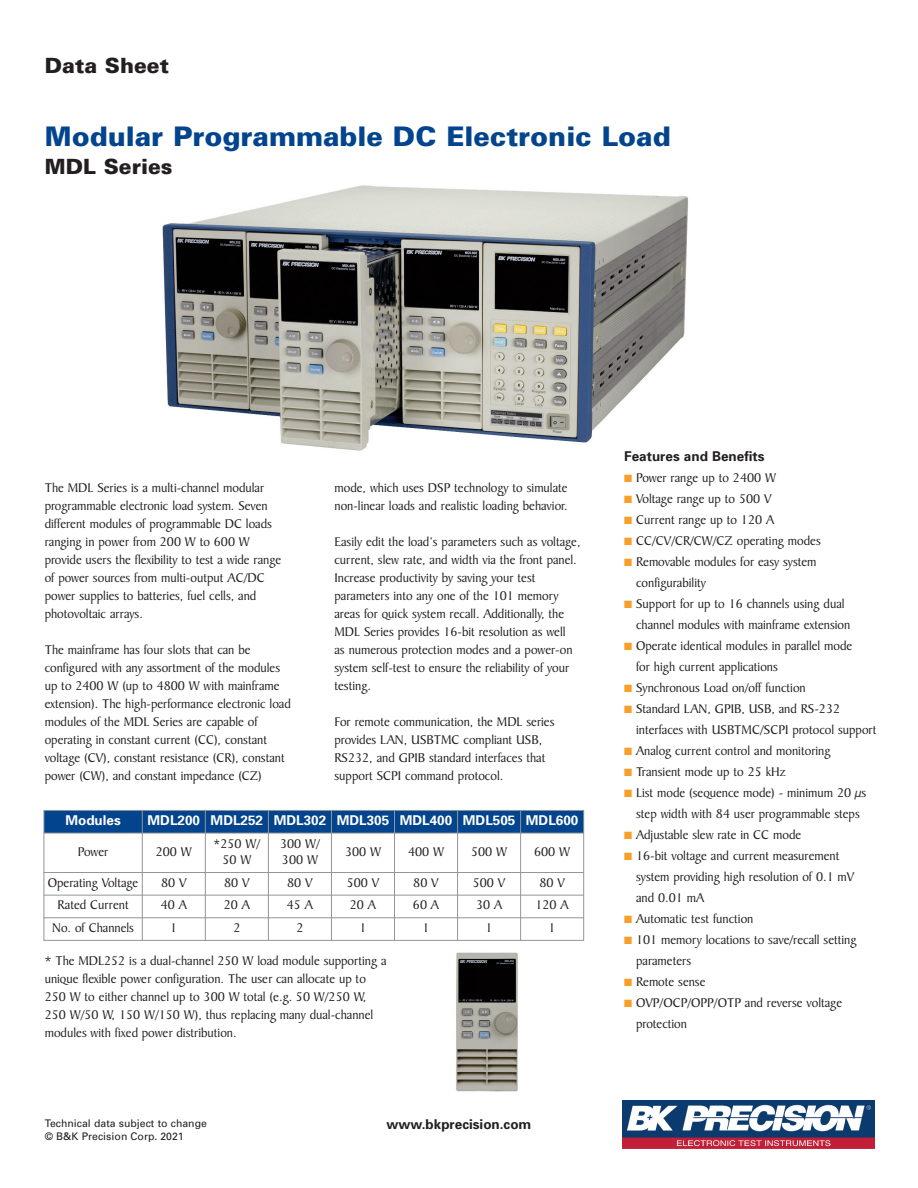
<style>
.page{position:relative;width:918px;height:1188px;background:#fff}
.page>*{position:absolute;margin:0;border:0;box-sizing:border-box;transform-origin:0 0}
.t1{font:900 27px "Univers";color:#02448d}
.t2{font:900 21px "Univers";color:#231f20}
.t3{font:13.5px/18px "Baker Signet BT";color:#231f20}
.t4{font:700 13.5px "Univers";color:#fff}
.t5{font:700 13.5px "Univers";color:#231f20}
.t6{font:10.5px/12.6px "Univers";color:#231f20}
.s1{color:#f89f29}
.s2{font-size:12px}
</style>
<div class="page">
<img style="left:162px;top:185px;width:526px;height:266px">
<img style="left:623px;top:1101px;width:252px;height:48px">
<div style="left:44px;top:810px;width:98px;height:23px;background:#02448d"></div>
<div style="left:142px;top:810px;width:63px;height:23px;background:#02448d"></div>
<div style="left:205px;top:810px;width:63px;height:23px;background:#02448d"></div>
<div style="left:268px;top:810px;width:63px;height:23px;background:#02448d"></div>
<div style="left:331px;top:810px;width:64px;height:23px;background:#02448d"></div>
<div style="left:395px;top:810px;width:63px;height:23px;background:#02448d"></div>
<div style="left:458px;top:810px;width:63px;height:23px;background:#02448d"></div>
<div style="left:521px;top:810px;width:63px;height:23px;background:#02448d"></div>
<hr style="left:44px;top:810px;width:1px;height:131px;background:#939598">
<hr style="left:142px;top:810px;width:1px;height:131px;background:#939598">
<hr style="left:205px;top:810px;width:1px;height:131px;background:#939598">
<hr style="left:268px;top:810px;width:1px;height:131px;background:#939598">
<hr style="left:331px;top:810px;width:1px;height:131px;background:#939598">
<hr style="left:394px;top:810px;width:1px;height:131px;background:#939598">
<hr style="left:457px;top:810px;width:1px;height:131px;background:#939598">
<hr style="left:520px;top:810px;width:1px;height:131px;background:#939598">
<hr style="left:583px;top:810px;width:1px;height:131px;background:#939598">
<hr style="left:44px;top:810px;width:540px;height:1px;background:#939598">
<hr style="left:44px;top:833px;width:540px;height:1px;background:#939598">
<hr style="left:44px;top:872px;width:540px;height:1px;background:#939598">
<hr style="left:44px;top:895px;width:540px;height:1px;background:#939598">
<hr style="left:44px;top:918px;width:540px;height:1px;background:#939598">
<hr style="left:44px;top:940px;width:540px;height:1px;background:#939598">
<img style="left:456px;top:952px;width:62px;height:140px">
<h2 class="t2" style="left:45px;top:57px;width:126px">Data Sheet</h2>
<h1 class="t1" style="left:45px;top:127px;width:628px">Modular Programmable DC Electronic Load</h1>
<h2 class="t2" style="left:45px;top:159px;width:129px">MDL Series</h2>
<p class="t3" style="left:45px;top:481px;width:238px">The MDL Series is a multi-channel modular programmable electronic load system. Seven different modules of programmable DC loads ranging in power from 200 W to 600 W provide users the flexibility to test a wide range of power sources from multi-output AC/DC power supplies to batteries, fuel cells, and photovoltaic arrays.</p>
<p class="t3" style="left:45px;top:643px;width:248px">The mainframe has four slots that can be configured with any assortment of the modules up to 2400 W (up to 4800 W with mainframe extension). The high-performance electronic load modules of the MDL Series are capable of operating in constant current (CC), constant voltage (CV), constant resistance (CR), constant power (CW), and constant impedance (CZ)</p>
<p class="t3" style="left:335px;top:481px;width:235px">mode, which uses DSP technology to simulate non-linear loads and realistic loading behavior.</p>
<p class="t3" style="left:335px;top:535px;width:248px">Easily edit the load’s parameters such as voltage, current, slew rate, and width via the front panel.<br>Increase productivity by saving your test parameters into any one of the 101 memory areas for quick system recall. Additionally, the MDL Series provides 16-bit resolution as well<br>as numerous protection modes and a power-on system self-test to ensure the reliability of your testing.</p>
<p class="t3" style="left:335px;top:715px;width:222px">For remote communication, the MDL series provides LAN, USBTMC compliant USB, RS232, and GPIB standard interfaces that support SCPI command protocol.</p>
<p class="t4" style="left:65px;top:816px;width:57px">Modules</p>
<p class="t4" style="left:148px;top:816px;width:432px">MDL200 MDL252 MDL302 MDL305 MDL400 MDL505 MDL600</p>
<p class="t3" style="left:78px;top:844px;width:32px">Power</p>
<p class="t3" style="left:156px;top:844px;width:37px">200 W</p>
<p class="t3" style="left:214px;top:837px;width:48px;line-height:16.2px;text-align:center">*250 W/<br>50 W</p>
<p class="t3" style="left:280px;top:837px;width:41px;line-height:16.2px">300 W/<br>300 W</p>
<p class="t3" style="left:345px;top:844px;width:37px">300 W</p>
<p class="t3" style="left:408px;top:844px;width:37px">400 W</p>
<p class="t3" style="left:471px;top:844px;width:37px">500 W</p>
<p class="t3" style="left:534px;top:844px;width:37px">600 W</p>
<p class="t3" style="left:48px;top:875px;width:92px">Operating Voltage</p>
<p class="t3" style="left:161px;top:875px;width:27px">80 V</p>
<p class="t3" style="left:224px;top:875px;width:27px">80 V</p>
<p class="t3" style="left:287px;top:875px;width:27px">80 V</p>
<p class="t3" style="left:347px;top:875px;width:34px">500 V</p>
<p class="t3" style="left:413px;top:875px;width:27px">80 V</p>
<p class="t3" style="left:473px;top:875px;width:34px">500 V</p>
<p class="t3" style="left:539px;top:875px;width:27px">80 V</p>
<p class="t3" style="left:57px;top:897px;width:73px">Rated Current</p>
<p class="t3" style="left:161px;top:897px;width:28px">40 A</p>
<p class="t3" style="left:224px;top:897px;width:28px">20 A</p>
<p class="t3" style="left:287px;top:897px;width:28px">45 A</p>
<p class="t3" style="left:350px;top:897px;width:28px">20 A</p>
<p class="t3" style="left:413px;top:897px;width:28px">60 A</p>
<p class="t3" style="left:476px;top:897px;width:28px">30 A</p>
<p class="t3" style="left:536px;top:897px;width:35px">120 A</p>
<p class="t3" style="left:52px;top:920px;width:83px">No. of Channels</p>
<p class="t3" style="left:170px;top:920px;width:9px">1</p>
<p class="t3" style="left:233px;top:920px;width:9px">2</p>
<p class="t3" style="left:296px;top:920px;width:9px">2</p>
<p class="t3" style="left:359px;top:920px;width:9px">1</p>
<p class="t3" style="left:423px;top:920px;width:9px">1</p>
<p class="t3" style="left:486px;top:920px;width:9px">1</p>
<p class="t3" style="left:549px;top:920px;width:9px">1</p>
<p class="t3" style="left:45px;top:953px;width:343px">* The MDL252 is a dual-channel 250 W load module supporting a unique flexible power configuration. The user can allocate up to 250 W to either channel up to 300 W total (e.g. 50 W/250 W, 250 W/50 W, 150 W/150 W), thus replacing many dual-channel modules with fixed power distribution.</p>
<p class="t6" style="left:45px;top:1118px;width:164px">Technical data subject to change © B&amp;K Precision Corp. 2021</p>
<p class="t5" style="left:387px;top:1119px;width:146px">www.bkprecision.com</p>
<p class="t5" style="left:624px;top:451px;width:142px">Features and Benefits</p>
<p class="t3" style="left:624px;top:470px;width:153px"><span class="s1">■</span> Power range up to 2400 W</p>
<p class="t3" style="left:624px;top:491px;width:149px"><span class="s1">■</span> Voltage range up to 500 V</p>
<p class="t3" style="left:624px;top:512px;width:151px"><span class="s1">■</span> Current range up to 120 A</p>
<p class="t3" style="left:624px;top:533px;width:198px"><span class="s1">■</span> CC/CV/CR/CW/CZ operating modes</p>
<p class="t3" style="left:636px;top:552px;width:182px;line-height:21px;text-indent:-12px"><span class="s1">■</span> Removable modules for easy system configurability</p>
<p class="t3" style="left:636px;top:594px;width:216px;line-height:21px;text-indent:-12px"><span class="s1">■</span> Support for up to 16 channels using dual channel modules with mainframe extension</p>
<p class="t3" style="left:636px;top:636px;width:218px;line-height:21px;text-indent:-12px"><span class="s1">■</span> Operate identical modules in parallel mode for high current applications</p>
<p class="t3" style="left:624px;top:680px;width:183px"><span class="s1">■</span> Synchronous Load on/off function</p>
<p class="t3" style="left:636px;top:699px;width:242px;line-height:21px;text-indent:-12px"><span class="s1">■</span> Standard LAN, GPIB, USB, and RS-232 interfaces with USBTMC/SCPI protocol support</p>
<p class="t3" style="left:624px;top:743px;width:208px"><span class="s1">■</span> Analog current control and monitoring</p>
<p class="t3" style="left:624px;top:764px;width:163px"><span class="s1">■</span> Transient mode up to 25 kHz</p>
<p class="t3" style="left:624px;top:783px;width:244px;line-height:21px;text-align:center"><span class="s1">■</span> List mode (sequence mode) - minimum 20 <span class="s2">µ</span>s step width with 84 user programmable steps</p>
<p class="t3" style="left:624px;top:827px;width:179px"><span class="s1">■</span> Adjustable slew rate in CC mode</p>
<p class="t3" style="left:636px;top:846px;width:220px;line-height:21px;text-indent:-12px"><span class="s1">■</span> 16-bit voltage and current measurement system providing high resolution of 0.1 mV and 0.01 mA</p>
<p class="t3" style="left:624px;top:911px;width:131px"><span class="s1">■</span> Automatic test function</p>
<p class="t3" style="left:636px;top:930px;width:222px;line-height:21px;text-indent:-12px"><span class="s1">■</span> 101 memory locations to save/recall setting parameters</p>
<p class="t3" style="left:624px;top:974px;width:83px"><span class="s1">■</span> Remote sense</p>
<p class="t3" style="left:636px;top:993px;width:208px;line-height:21px;text-indent:-12px"><span class="s1">■</span> OVP/OCP/OPP/OTP and reverse voltage protection</p>
</div>
